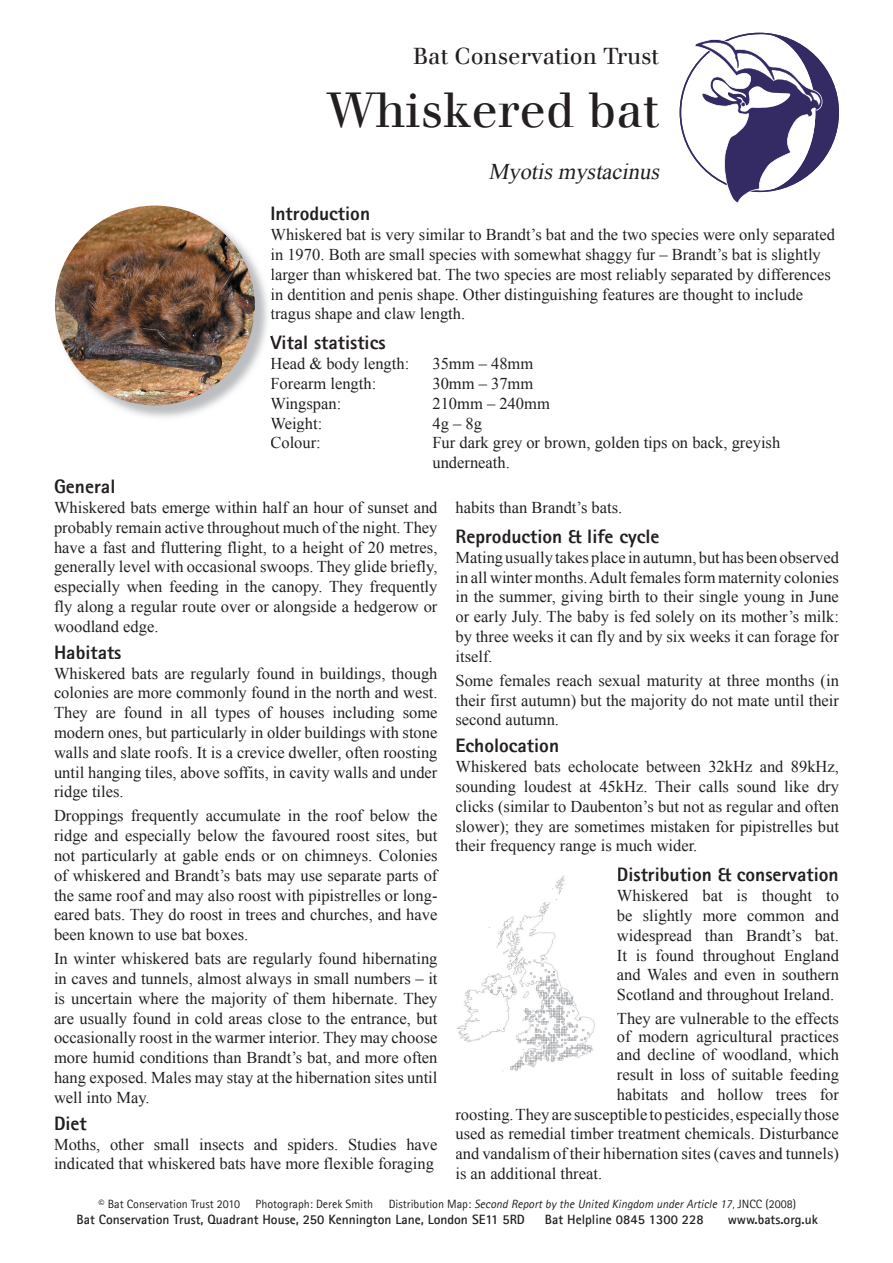
<style>
.page{position:relative;width:893px;height:1263px;background:#fff}
.page>*{position:absolute;margin:0;border:0;box-sizing:border-box;transform-origin:0 0}
.t1{font:48px "Walbaum LT";color:#231f20}
.t2{font:22.5px "Walbaum LT";color:#231f20}
.t3{font:italic 22.5px "Times New Roman";color:#231f20}
.t4{font:800 19.5px "Agfa Rotis Sans Serif";color:#231f20}
.t5{font:16.5px/19.8px "Times New Roman";color:#231f20;text-align:justify}
.t6{font:700 13.5px "Agfa Rotis Sans Serif";color:#231f20}
.t7{font:italic 12px "Agfa Rotis Sans Serif";color:#231f20}
.t8{font:12px "Agfa Rotis Sans Serif";color:#231f20}
.s1{font-style:normal}
</style>
<div class="page">
<svg style="left:680px;top:33px;width:159px;height:170px"></svg>
<img style="left:115px;top:205px;width:157px;height:213px">
<img style="left:55px;top:206px;width:200px;height:199px">
<svg style="left:271px;top:229px;width:1px;height:94px"></svg>
<svg style="left:270px;top:336px;width:2px;height:14px"></svg>
<svg style="left:271px;top:378px;width:1px;height:41px"></svg>
<img style="left:457px;top:875px;width:138px;height:197px">
<h2 class="t2" style="left:413px;top:43px;width:247px">Bat Conservation Trust</h2>
<h1 class="t1" style="left:327px;top:81px;width:333px">Whiskered bat</h1>
<h2 class="t3" style="left:488px;top:156px;width:177px">Myotismystacinus</h2>
<p class="t4" style="left:270px;top:201px;width:101px">Introduction</p>
<p class="t5" style="left:270px;top:225px;width:566px;text-align:left">Whiskered bat is very similar to Brandt’s bat and the two species were only separated in 1970. Both are small species with somewhat shaggy fur – Brandt’s bat is slightly larger than whiskered bat. The two species are most reliably separated by differences in dentition and penis shape. Other distinguishing features are thought to include tragus shape and claw length.</p>
<p class="t4" style="left:270px;top:330px;width:117px">Vital statistics</p>
<p class="t5" style="left:270px;top:354px;width:140px">Head &amp; body length:</p>
<p class="t5" style="left:432px;top:354px;width:102px">35mm – 48mm</p>
<p class="t5" style="left:270px;top:373px;width:107px">Forearm length:</p>
<p class="t5" style="left:432px;top:373px;width:102px">30mm – 37mm</p>
<p class="t5" style="left:270px;top:393px;width:72px">Wingspan:</p>
<p class="t5" style="left:432px;top:393px;width:119px">210mm – 240mm</p>
<p class="t5" style="left:270px;top:413px;width:53px">Weight:</p>
<p class="t5" style="left:432px;top:413px;width:51px">4g – 8g</p>
<p class="t5" style="left:270px;top:433px;width:52px">Colour:</p>
<p class="t5" style="left:432px;top:433px;width:349px">Fur dark grey or brown, golden tips on back, greyish underneath.</p>
<p class="t4" style="left:54px;top:474px;width:63px">General</p>
<p class="t5" style="left:54px;top:497px;width:385px">Whiskered bats emerge within half an hour of sunset and probably remain active throughout much of the night. They have a fast and fluttering flight, to a height of 20 metres, generally level with occasional swoops. They glide briefly, especially when feeding in the canopy. They frequently fly along a regular route over or alongside a hedgerow or woodland edge.</p>
<p class="t4" style="left:54px;top:640px;width:69px">Habitats</p>
<p class="t5" style="left:54px;top:663px;width:385px">Whiskered bats are regularly found in buildings, though colonies are more commonly found in the north and west.<br>They are found in all types of houses including some modern ones, but particularly in older buildings with stone walls and slate roofs. It is a crevice dweller, often roosting until hanging tiles, above soffits, in cavity walls and under ridge tiles.</p>
<p class="t5" style="left:54px;top:806px;width:385px">Droppings frequently accumulate in the roof below the ridge and especially below the favoured roost sites, but not particularly at gable ends or on chimneys. Colonies of whiskered and Brandt’s bats may use separate parts of the same roof and may also roost with pipistrelles or long&shy;eared bats. They do roost in trees and churches, and have been known to use bat boxes.</p>
<p class="t5" style="left:54px;top:948px;width:385px">In winter whiskered bats are regularly found hibernating in caves and tunnels, almost always in small numbers – it is uncertain where the majority of them hibernate. They are usually found in cold areas close to the entrance, but occasionally roost in the warmer interior. They may choose more humid conditions than Brandt’s bat, and more often hang exposed. Males may stay at the hibernation sites until well into May.</p>
<p class="t4" style="left:54px;top:1111px;width:34px">Diet</p>
<p class="t5" style="left:54px;top:1134px;width:385px">Moths, other small insects and spiders. Studies have indicated that whiskered bats have more flexible foraging</p>
<p class="t5" style="left:455px;top:497px;width:168px">habits than Brandt’s bats.</p>
<p class="t4" style="left:455px;top:524px;width:205px">Reproduction &amp; life cycle</p>
<p class="t5" style="left:455px;top:547px;width:385px">Mating usually takes place in autumn, but has been observed in all winter months. Adult females form maternity colonies in the summer, giving birth to their single young in June or early July. The baby is fed solely on its mother’s milk: by three weeks it can fly and by six weeks it can forage for itself.</p>
<p class="t5" style="left:455px;top:670px;width:385px">Some females reach sexual maturity at three months (in their first autumn) but the majority do not mate until their second autumn.</p>
<p class="t4" style="left:455px;top:733px;width:105px">Echolocation</p>
<p class="t5" style="left:455px;top:756px;width:385px">Whiskered bats echolocate between 32kHz and 89kHz, sounding loudest at 45kHz. Their calls sound like dry clicks (similar to Daubenton’s but not as regular and often slower); they are sometimes mistaken for pipistrelles but their frequency range is much wider.</p>
<p class="t4" style="left:617px;top:862px;width:223px">Distribution &amp; conservation</p>
<p class="t5" style="left:617px;top:885px;width:224px">Whiskered bat is thought to be slightly more common and widespread than Brandt’s bat.<br>It is found throughout England and Wales and even in southern Scotland and throughout Ireland.</p>
<p class="t5" style="left:617px;top:1009px;width:224px;line-height:18px">They are vulnerable to the effects of modern agricultural practices and decline of woodland, which</p>
<p class="t5" style="left:617px;top:1064px;width:224px">result in loss of suitable feeding</p>
<p class="t5" style="left:617px;top:1084px;width:224px">habitats and hollow trees for</p>
<p class="t5" style="left:455px;top:1104px;width:385px">roosting. They are susceptible to pesticides, especially those</p>
<p class="t5" style="left:455px;top:1124px;width:385px">used as remedial timber treatment chemicals. Disturbance</p>
<p class="t5" style="left:455px;top:1143px;width:385px">and vandalism of their hibernation sites (caves and tunnels)</p>
<p class="t5" style="left:455px;top:1163px;width:148px">is an additional threat.</p>
<p class="t8" style="left:99px;top:1196px;width:143px">© Bat Conservation Trust 2010</p>
<p class="t8" style="left:256px;top:1196px;width:119px">Photograph: Derek Smith</p>
<p class="t7" style="left:389px;top:1196px;width:409px"><span class="s1">D i st r i b u t i o n M a p :</span> Second Reportby the United Kingdom underArticle 17,<span class="s1">J N CC ( 2 0 0 8 )</span></p>
<p class="t6" style="left:76px;top:1210px;width:450px">Bat Conservation Trust, Quadrant House, 250 Kennington Lane, London SE11 5RD</p>
<p class="t6" style="left:545px;top:1210px;width:160px">Bat Helpline 0845 1300 228</p>
<p class="t6" style="left:728px;top:1210px;width:92px">www.bats.org.uk</p>
</div>
